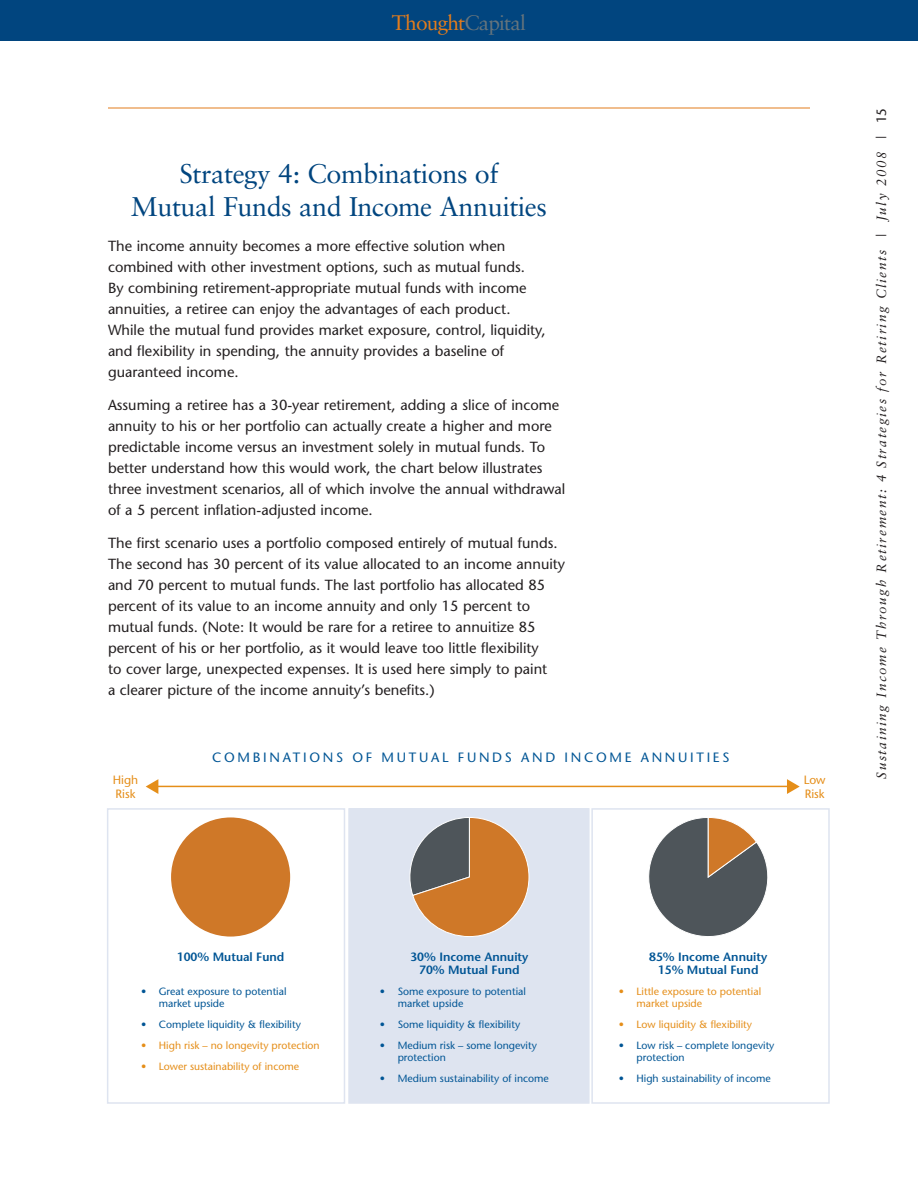
<style>
.page{position:relative;width:918px;height:1188px;background:#fff}
.page>*{position:absolute;margin:0;border:0;box-sizing:border-box;transform-origin:0 0}
.t1{font:27px/33px "Sabon";letter-spacing:-.015em;color:#01457f;text-align:center}
.t2{font:21px "Sabon";letter-spacing:-.04em;color:#e37c1c}
.t3{font:14.7px/21px "Stone Sans";color:#231f20}
.t4{font:italic 13.5px "Sabon";letter-spacing:.11em;color:#231f20}
.t5{font:13.5px "Stone Sans";letter-spacing:.2em;color:#005595}
.t6{font:600 12px/13.5px "Stone Sans";color:#005595;text-align:center}
.t7{font:12px/13.5px "Stone Sans";color:#e58e19}
.t8{font:10.5px/12px "Stone Sans";color:#005595}
.t9{font:10.5px/12px "Stone Sans";color:#e58e19}
.s1{color:#66747c}
.s2{font-family:"Stone Sans";font-style:normal}
</style>
<div class="page">
<div style="left:0;top:0;width:918px;height:40px;background:#01457f"></div>
<hr style="left:108px;top:108px;width:702px;height:1px;background:#e37c1c">
<div style="left:349px;top:809px;width:240px;height:294px;background:#dee4f0"></div>
<div style="left:348px;top:808px;width:242px;height:296px;border:2px solid #dee4f0"></div>
<div style="left:107px;top:808px;width:238px;height:296px;border:2px solid #dee4f0"></div>
<div style="left:591px;top:808px;width:239px;height:296px;border:2px solid #dee4f0"></div>
<div style="left:171px;top:817px;width:119px;height:120px;background:#cf7828;border-radius:60px"></div>
<svg style="left:409px;top:817px;width:121px;height:120px"></svg>
<svg style="left:648px;top:817px;width:120px;height:120px"></svg>
<hr style="left:150px;top:786px;width:645px;height:1px;background:#e58e19">
<svg style="left:146px;top:779px;width:12px;height:15px"></svg>
<svg style="left:787px;top:779px;width:13px;height:15px"></svg>
<h2 class="t2" style="left:392px;top:13px;width:136px">Thought<span class="s1">Capital</span></h2>
<h1 class="t1" style="left:131px;top:159px;width:418px">Strategy 4: Combinations of<br>Mutual Funds and Income Annuities</h1>
<p class="t3" style="left:108px;top:237px;width:439px">The income annuity becomes a more effective solution when combined with other investment options, such as mutual funds.<br>By combining retirement-appropriate mutual funds with income annuities, a retiree can enjoy the advantages of each product.<br>While the mutual fund provides market exposure, control, liquidity, and flexibility in spending, the annuity provides a baseline of guaranteed income.</p>
<p class="t3" style="left:108px;top:396px;width:459px">Assuming a retiree has a 30-year retirement, adding a slice of income annuity to his or her portfolio can actually create a higher and more predictable income versus an investment solely in mutual funds. To better understand how this would work, the chart below illustrates three investment scenarios, all of which involve the annual withdrawal of a 5 percent inflation-adjusted income.</p>
<p class="t3" style="left:108px;top:534px;width:459px">The first scenario uses a portfolio composed entirely of mutual funds.<br>The second has 30 percent of its value allocated to an income annuity and 70 percent to mutual funds. The last portfolio has allocated 85 percent of its value to an income annuity and only 15 percent to mutual funds. (Note: It would be rare for a retiree to annuitize 85 percent of his or her portfolio, as it would leave too little flexibility<br>to cover large, unexpected expenses. It is used here simply to paint<br>a clearer picture of the income annuity’s benefits.)</p>
<p class="t5" style="left:212px;top:752px;width:519px">COMBINATIONS OF MUTUAL FUNDS AND INCOME ANNUITIES</p>
<p class="t7" style="left:113px;top:775px;width:27px">High<br>Risk</p>
<p class="t7" style="left:804px;top:775px;width:23px">Low<br>Risk</p>
<p class="t4" style="left:876px;top:779px;width:672px;rotate:-90deg">Sustaining Income Through Retirement: 4 Strategies for Retiring Clients | July 2008 | <span class="s2">15</span></p>
<p class="t6" style="left:177px;top:951px;width:109px">100% Mutual Fund</p>
<p class="t8" style="left:159px;top:986px;width:129px;text-indent:-18px">• Great exposure to potential market upside</p>
<p class="t8" style="left:141px;top:1019px;width:161px">• Complete liquidity &amp; flexibility</p>
<p class="t9" style="left:141px;top:1040px;width:180px">• High risk – no longevity protection</p>
<p class="t9" style="left:141px;top:1061px;width:160px">• Lower sustainability of income</p>
<p class="t6" style="left:410px;top:951px;width:120px">30% Income Annuity<br>70% Mutual Fund</p>
<p class="t8" style="left:398px;top:986px;width:130px;text-indent:-18px">• Some exposure to potential market upside</p>
<p class="t8" style="left:380px;top:1019px;width:142px">• Some liquidity &amp; flexibility</p>
<p class="t8" style="left:398px;top:1040px;width:141px;text-indent:-18px">• Medium risk – some longevity protection</p>
<p class="t8" style="left:380px;top:1073px;width:171px">• Medium sustainability of income</p>
<p class="t6" style="left:649px;top:951px;width:120px">85% Income Annuity<br>15% Mutual Fund</p>
<p class="t9" style="left:637px;top:986px;width:126px;text-indent:-18px">• Little exposure to potential market upside</p>
<p class="t9" style="left:619px;top:1019px;width:135px">• Low liquidity &amp; flexibility</p>
<p class="t8" style="left:637px;top:1040px;width:139px;text-indent:-18px">• Low risk – complete longevity protection</p>
<p class="t8" style="left:619px;top:1073px;width:154px">• High sustainability of income</p>
</div>
